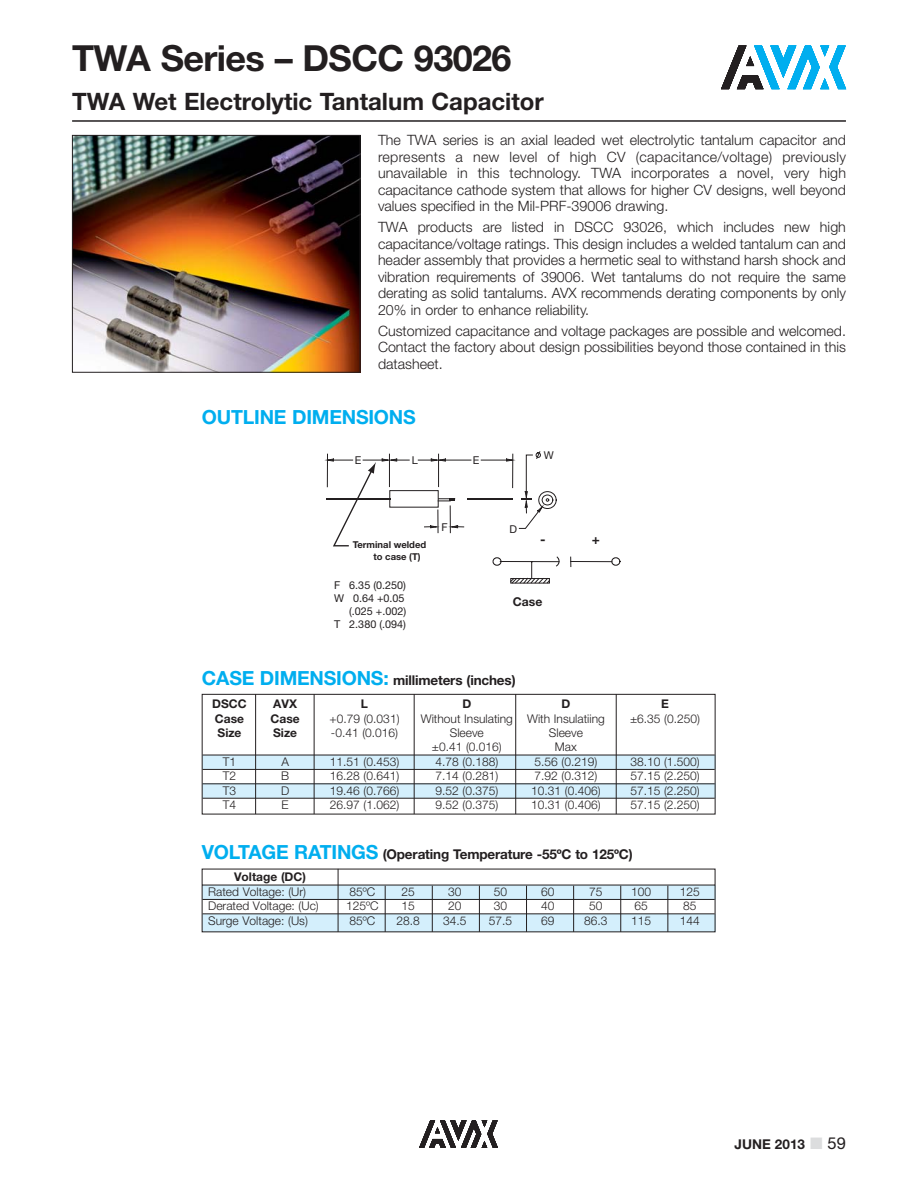
<style>
.page{position:relative;width:918px;height:1188px;background:#fff}
.page>*{position:absolute;margin:0;border:0;box-sizing:border-box;transform-origin:0 0}
.t1{font:700 36px "Helvetica Neue LT Std";letter-spacing:-.015em;color:#231f20}
.t2{font:700 24px "Helvetica Neue LT Std";color:#231f20}
.t3{font:700 19.5px "Helvetica Neue LT Std";letter-spacing:-.01em;color:#00aeef}
.t4{font:300 14.25px/16.5px "Helvetica Neue LT Std";color:#231f20;text-align:justify}
.t5{font:700 13.5px "Helvetica Neue LT Std";letter-spacing:-.01em;color:#231f20}
.t6{font:700 13.5px "Helvetica Neue";color:#231f20}
.t7{font:700 12.15px "Helvetica Neue";color:#231f20}
.t8{font:300 12px "Helvetica Neue LT Std";color:#231f20}
.t9{font:700 12px "Helvetica Neue LT Std";color:#231f20}
.t10{font:10.8px/13px "Helvetica Neue";color:#231f20;text-align:right}
.t11{font:700 9.45px/11.2px "Helvetica Neue";color:#231f20}
.s1{font-size:19.5px;color:#00aeef}
.s2{color:#dcddde}
.s3{font-weight:400;font-size:16.5px}
</style>
<div class="page">
<div style="left:202px;top:755px;width:514px;height:14px;background:#d4effc"></div>
<div style="left:202px;top:784px;width:514px;height:14px;background:#d4effc"></div>
<hr style="left:72px;top:120px;width:774px;height:2px;background:#231f20">
<div style="left:389px;top:490px;width:50px;height:18px;border:1px solid #231f20"></div>
<svg style="left:611px;top:557px;width:10px;height:9px"></svg>
<svg style="left:492px;top:557px;width:10px;height:9px"></svg>
<hr style="left:500px;top:561px;width:59px;height:1px;background:#231f20">
<hr style="left:571px;top:561px;width:41px;height:1px;background:#231f20">
<svg style="left:556px;top:556px;width:4px;height:11px"></svg>
<svg style="left:510px;top:561px;width:40px;height:23px"></svg>
<svg style="left:418px;top:458px;width:53px;height:4px"></svg>
<hr style="left:327px;top:454px;width:1px;height:33px;background:#231f20">
<hr style="left:389px;top:454px;width:1px;height:33px;background:#231f20">
<hr style="left:438px;top:454px;width:1px;height:33px;background:#231f20">
<svg style="left:324px;top:458px;width:85px;height:89px"></svg>
<svg style="left:425px;top:498px;width:39px;height:35px"></svg>
<hr style="left:468px;top:499px;width:45px;height:1px;background:#231f20">
<hr style="left:326px;top:499px;width:64px;height:1px;background:#231f20">
<svg style="left:481px;top:451px;width:76px;height:78px"></svg>
<div style="left:202px;top:694px;width:514px;height:120px;border:1px solid #231f20"></div>
<hr style="left:203px;top:755px;width:512px;height:1px;background:#231f20">
<hr style="left:203px;top:769px;width:512px;height:1px;background:#231f20">
<hr style="left:203px;top:783px;width:512px;height:1px;background:#231f20">
<hr style="left:203px;top:798px;width:512px;height:1px;background:#231f20">
<hr style="left:255px;top:694px;width:1px;height:120px;background:#231f20">
<hr style="left:314px;top:694px;width:1px;height:120px;background:#231f20">
<hr style="left:414px;top:694px;width:1px;height:120px;background:#231f20">
<hr style="left:515px;top:694px;width:1px;height:120px;background:#231f20">
<hr style="left:616px;top:694px;width:1px;height:120px;background:#231f20">
<img style="left:74px;top:137px;width:284px;height:234px">
<div style="left:72px;top:135px;width:288px;height:238px;border:1px solid #231f20"></div>
<svg style="left:201px;top:868px;width:515px;height:65px"></svg>
<hr style="left:202px;top:899px;width:513px;height:1px;background:#231f20">
<hr style="left:202px;top:913px;width:513px;height:1px;background:#231f20">
<hr style="left:338px;top:869px;width:1px;height:63px;background:#231f20">
<hr style="left:385px;top:886px;width:1px;height:46px;background:#231f20">
<hr style="left:432px;top:886px;width:1px;height:46px;background:#231f20">
<hr style="left:479px;top:886px;width:1px;height:46px;background:#231f20">
<hr style="left:526px;top:886px;width:1px;height:46px;background:#231f20">
<hr style="left:573px;top:886px;width:1px;height:46px;background:#231f20">
<hr style="left:620px;top:886px;width:1px;height:46px;background:#231f20">
<hr style="left:667px;top:886px;width:1px;height:46px;background:#231f20">
<svg style="left:721px;top:46px;width:125px;height:43px"></svg>
<svg style="left:419px;top:1120px;width:79px;height:28px"></svg>
<h1 class="t1" style="left:72px;top:45px;width:441px">TWA Series – DSCC 93026</h1>
<h2 class="t2" style="left:72px;top:93px;width:473px">TWA Wet Electrolytic Tantalum Capacitor</h2>
<p class="t4" style="left:378px;top:133px;width:470px">The TWA series is an axial leaded wet electrolytic tantalum capacitor and represents a new level of high CV (capacitance/voltage) previously unavailable in this technology. TWA incorporates a novel, very high capacitance cathode system that allows for higher CV designs, well beyond values specified in the Mil-PRF-39006 drawing.</p>
<p class="t4" style="left:378px;top:220px;width:470px">TWA products are listed in DSCC 93026, which includes new high capacitance/voltage ratings. This design includes a welded tantalum can and header assembly that provides a hermetic seal to withstand harsh shock and vibration requirements of 39006. Wet tantalums do not require the same derating as solid tantalums. AVX recommends derating components by only 20% in order to enhance reliability.</p>
<p class="t4" style="left:378px;top:324px;width:469px">Customized capacitance and voltage packages are possible and welcomed.<br>Contact the factory about design possibilities beyond those contained in this datasheet.</p>
<h3 class="t3" style="left:202px;top:410px;width:215px">OUTLINE DIMENSIONS</h3>
<p class="t10" style="left:355px;top:455px;width:8px">E</p>
<p class="t10" style="left:412px;top:455px;width:8px">L</p>
<p class="t10" style="left:473px;top:455px;width:8px">E</p>
<p class="t11" style="left:374px;top:540px;width:54px;text-indent:-21px">Terminal welded to case (T)</p>
<p class="t10" style="left:441px;top:522px;width:8px">F</p>
<p class="t10" style="left:509px;top:523px;width:9px">D</p>
<p class="t10" style="left:544px;top:450px;width:12px">W</p>
<p class="t6" style="left:540px;top:534px;width:7px">-</p>
<p class="t10" style="left:334px;top:579px;width:74px">F 6.35 (0.250)<br>W 0.64 +0.05 (.025 +.002)<br>T 2.380 (.094)</p>
<p class="t7" style="left:513px;top:597px;width:31px">Case</p>
<p class="t5" style="left:202px;top:675px;width:315px"><span class="s1">CASE DIMENSIONS:</span> millimeters (inches)</p>
<p class="t6" style="left:592px;top:534px;width:10px">+</p>
<p class="t9" style="left:212px;top:700px;width:36px">DSCC</p>
<p class="t9" style="left:273px;top:700px;width:25px">AVX</p>
<p class="t9" style="left:361px;top:700px;width:9px">L</p>
<p class="t9" style="left:462px;top:700px;width:10px">D</p>
<p class="t9" style="left:562px;top:700px;width:10px">D</p>
<p class="t9" style="left:661px;top:700px;width:9px">E</p>
<p class="t9" style="left:215px;top:714px;width:31px">Case</p>
<p class="t9" style="left:271px;top:714px;width:31px">Case</p>
<p class="t8" style="left:330px;top:714px;width:72px">+0.79 (0.031)</p>
<p class="t8" style="left:421px;top:714px;width:185px">Without Insulating With Insulatiing</p>
<p class="t8" style="left:630px;top:714px;width:72px">±6.35 (0.250)</p>
<p class="t9" style="left:218px;top:728px;width:25px">Size</p>
<p class="t9" style="left:273px;top:728px;width:25px">Size</p>
<p class="t8" style="left:331px;top:728px;width:69px">-0.41 (0.016)</p>
<p class="t8" style="left:450px;top:728px;width:36px">Sleeve</p>
<p class="t8" style="left:549px;top:728px;width:36px">Sleeve</p>
<p class="t8" style="left:432px;top:743px;width:72px">±0.41 (0.016)</p>
<p class="t8" style="left:555px;top:743px;width:23px">Max</p>
<p class="t8" style="left:223px;top:757px;width:15px">T1</p>
<p class="t8" style="left:281px;top:757px;width:9px">A</p>
<p class="t8" style="left:330px;top:757px;width:71px">11.51 (0.453)</p>
<p class="t8" style="left:435px;top:757px;width:64px">4.78 (0.188)</p>
<p class="t8" style="left:535px;top:757px;width:64px">5.56 (0.219)</p>
<p class="t8" style="left:630px;top:757px;width:71px">38.10 (1.500)</p>
<p class="t8" style="left:223px;top:772px;width:15px">T2</p>
<p class="t8" style="left:281px;top:772px;width:10px">B</p>
<p class="t8" style="left:330px;top:772px;width:71px">16.28 (0.641)</p>
<p class="t8" style="left:435px;top:772px;width:64px">7.14 (0.281)</p>
<p class="t8" style="left:535px;top:772px;width:64px">7.92 (0.312)</p>
<p class="t8" style="left:630px;top:772px;width:71px">57.15 (2.250)</p>
<p class="t8" style="left:223px;top:786px;width:15px">T3</p>
<p class="t8" style="left:281px;top:786px;width:10px">D</p>
<p class="t8" style="left:330px;top:786px;width:71px">19.46 (0.766)</p>
<p class="t8" style="left:435px;top:786px;width:64px">9.52 (0.375)</p>
<p class="t8" style="left:531px;top:786px;width:71px">10.31 (0.406)</p>
<p class="t8" style="left:630px;top:786px;width:71px">57.15 (2.250)</p>
<p class="t8" style="left:223px;top:800px;width:15px">T4</p>
<p class="t8" style="left:282px;top:800px;width:9px">E</p>
<p class="t8" style="left:330px;top:800px;width:71px">26.97 (1.062)</p>
<p class="t8" style="left:435px;top:800px;width:64px">9.52 (0.375)</p>
<p class="t8" style="left:531px;top:800px;width:71px">10.31 (0.406)</p>
<p class="t8" style="left:630px;top:800px;width:71px">57.15 (2.250)</p>
<p class="t5" style="left:202px;top:850px;width:432px"><span class="s1">VOLTAGE RATINGS</span> (Operating Temperature -55ºC to 125ºC)</p>
<p class="t9" style="left:234px;top:873px;width:73px">Voltage (DC)</p>
<p class="t8" style="left:208px;top:887px;width:100px">Rated Voltage: (Ur)</p>
<p class="t8" style="left:350px;top:887px;width:27px">85ºC</p>
<p class="t8" style="left:402px;top:887px;width:15px">25</p>
<p class="t8" style="left:448px;top:887px;width:15px">30</p>
<p class="t8" style="left:494px;top:887px;width:15px">50</p>
<p class="t8" style="left:541px;top:887px;width:15px">60</p>
<p class="t8" style="left:589px;top:887px;width:15px">75</p>
<p class="t8" style="left:631px;top:887px;width:22px">100</p>
<p class="t8" style="left:680px;top:887px;width:22px">125</p>
<p class="t8" style="left:208px;top:902px;width:112px">Derated Voltage: (Uc)</p>
<p class="t8" style="left:346px;top:902px;width:34px">125ºC</p>
<p class="t8" style="left:402px;top:902px;width:15px">15</p>
<p class="t8" style="left:448px;top:902px;width:15px">20</p>
<p class="t8" style="left:494px;top:902px;width:15px">30</p>
<p class="t8" style="left:541px;top:902px;width:15px">40</p>
<p class="t8" style="left:589px;top:902px;width:15px">50</p>
<p class="t8" style="left:635px;top:902px;width:15px">65</p>
<p class="t8" style="left:683px;top:902px;width:15px">85</p>
<p class="t8" style="left:208px;top:916px;width:101px">Surge Voltage: (Us)</p>
<p class="t8" style="left:350px;top:916px;width:27px">85ºC</p>
<p class="t8" style="left:397px;top:916px;width:25px">28.8</p>
<p class="t8" style="left:443px;top:916px;width:25px">34.5</p>
<p class="t8" style="left:489px;top:916px;width:25px">57.5</p>
<p class="t8" style="left:541px;top:916px;width:15px">69</p>
<p class="t8" style="left:584px;top:916px;width:25px">86.3</p>
<p class="t8" style="left:631px;top:916px;width:22px">115</p>
<p class="t8" style="left:680px;top:916px;width:22px">144</p>
<p class="t5" style="left:735px;top:1139px;width:113px">JUNE 2013 <span class="s2">■</span> <span class="s3">59</span></p>
</div>
